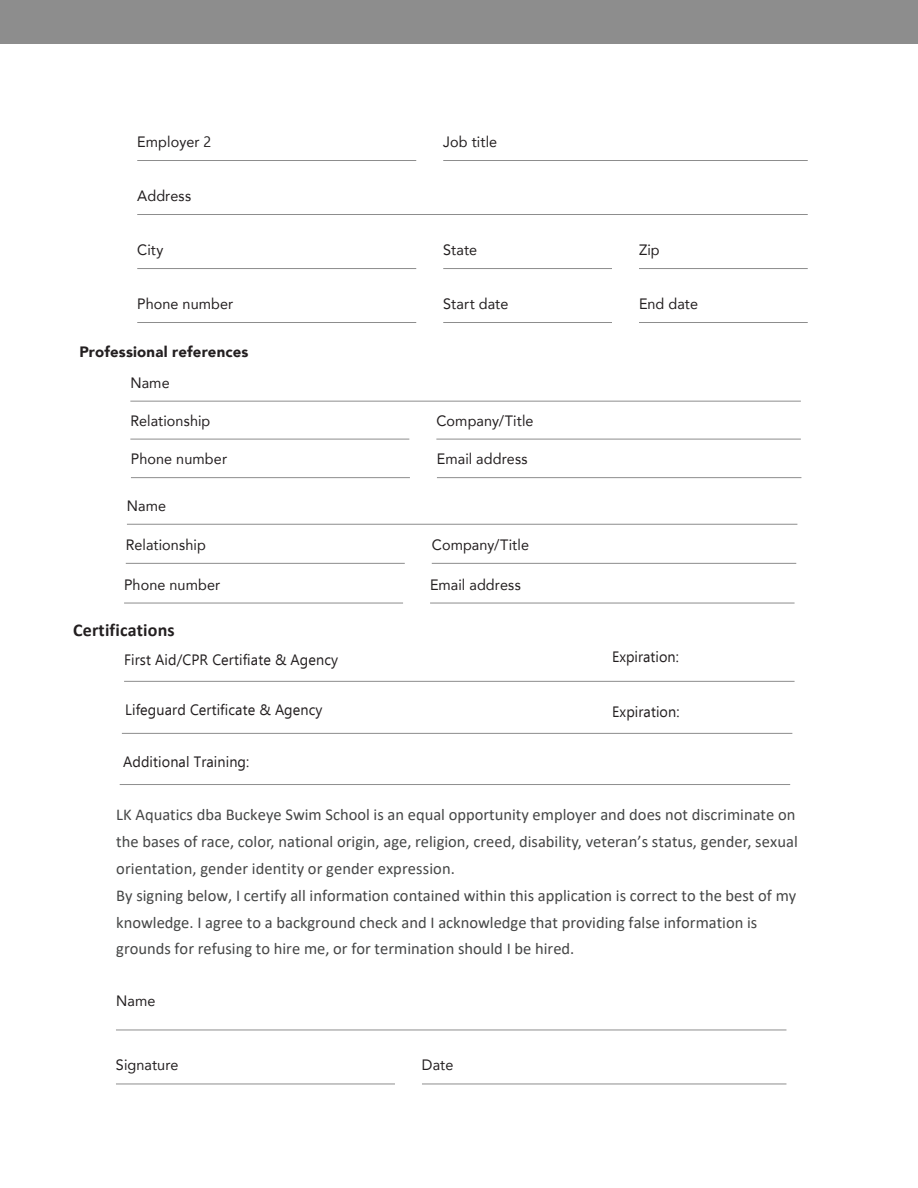
<style>
.page{position:relative;width:918px;height:1188px;background:#fff}
.page>*{position:absolute;margin:0;border:0;box-sizing:border-box;transform-origin:0 0}
.t1{font:700 18px "Calibri";letter-spacing:.01em;color:#231f20}
.t2{font:16.5px/26.7px "Calibri";color:#454646}
.t3{font:15px "Avenir";letter-spacing:.005em;color:#231f20;scale:.96 1}
.t4{font:15px "Ebrima";letter-spacing:.01em;color:#231f20;scale:.96 1}
.t5{font:900 15px "Avenir";letter-spacing:.01em;color:#231f20}
.s1{font-family:"Ebrima"}
</style>
<div class="page">
<hr style="left:137px;top:160px;width:279px;height:1px;background:#8d8d8d">
<hr style="left:137px;top:214px;width:671px;height:1px;background:#8d8d8d">
<hr style="left:443px;top:160px;width:365px;height:1px;background:#8d8d8d">
<hr style="left:137px;top:268px;width:279px;height:1px;background:#8d8d8d">
<hr style="left:137px;top:322px;width:279px;height:1px;background:#8d8d8d">
<hr style="left:443px;top:268px;width:169px;height:1px;background:#8d8d8d">
<hr style="left:443px;top:322px;width:169px;height:1px;background:#8d8d8d">
<hr style="left:639px;top:268px;width:169px;height:1px;background:#8d8d8d">
<hr style="left:639px;top:322px;width:169px;height:1px;background:#8d8d8d">
<div style="left:0;top:0;width:918px;height:43px;background:#8d8d8d"></div>
<hr style="left:130px;top:401px;width:671px;height:1px;background:#8d8d8d">
<hr style="left:127px;top:524px;width:670px;height:1px;background:#8d8d8d">
<hr style="left:130px;top:439px;width:279px;height:1px;background:#8d8d8d">
<hr style="left:126px;top:563px;width:279px;height:1px;background:#8d8d8d">
<hr style="left:131px;top:477px;width:279px;height:1px;background:#8d8d8d">
<hr style="left:124px;top:603px;width:279px;height:1px;background:#8d8d8d">
<hr style="left:436px;top:439px;width:365px;height:1px;background:#8d8d8d">
<hr style="left:432px;top:563px;width:364px;height:1px;background:#8d8d8d">
<hr style="left:437px;top:477px;width:364px;height:1px;background:#8d8d8d">
<hr style="left:430px;top:603px;width:365px;height:1px;background:#8d8d8d">
<hr style="left:116px;top:1030px;width:670px;height:1px;background:#8d8d8d">
<hr style="left:116px;top:1084px;width:279px;height:1px;background:#8d8d8d">
<hr style="left:422px;top:1084px;width:364px;height:1px;background:#8d8d8d">
<hr style="left:124px;top:681px;width:671px;height:1px;background:#8d8d8d">
<hr style="left:122px;top:733px;width:670px;height:1px;background:#8d8d8d">
<hr style="left:120px;top:784px;width:670px;height:1px;background:#8d8d8d">
<p class="t3" style="left:137px;top:130px;width:79px">Employer <span class="s1">2</span></p>
<p class="t3" style="left:137px;top:184px;width:58px">Address</p>
<p class="t3" style="left:137px;top:238px;width:29px">City</p>
<p class="t3" style="left:137px;top:292px;width:102px">Phone number</p>
<p class="t5" style="left:79px;top:339px;width:171px">Professional references</p>
<p class="t3" style="left:130px;top:370px;width:42px">Name</p>
<p class="t3" style="left:130px;top:408px;width:85px">Relationship</p>
<p class="t3" style="left:131px;top:447px;width:102px">Phone number</p>
<p class="t3" style="left:127px;top:493px;width:42px">Name</p>
<p class="t3" style="left:126px;top:533px;width:85px">Relationship</p>
<p class="t3" style="left:124px;top:572px;width:102px">Phone number</p>
<p class="t1" style="left:73px;top:617px;width:103px">Certifications</p>
<p class="t4" style="left:124px;top:648px;width:224px">First Aid/CPR Certifiate &amp; Agency</p>
<p class="t3" style="left:443px;top:130px;width:58px">Job title</p>
<p class="t3" style="left:443px;top:238px;width:37px">State</p>
<p class="t3" style="left:443px;top:292px;width:69px">Start date</p>
<p class="t3" style="left:436px;top:408px;width:103px">Company/Title</p>
<p class="t3" style="left:437px;top:447px;width:96px">Email address</p>
<p class="t3" style="left:432px;top:533px;width:103px">Company/Title</p>
<p class="t3" style="left:430px;top:572px;width:96px">Email address</p>
<p class="t3" style="left:639px;top:238px;width:23px">Zip</p>
<p class="t3" style="left:639px;top:292px;width:63px">End date</p>
<p class="t4" style="left:612px;top:646px;width:71px">Expiration:</p>
<p class="t4" style="left:125px;top:699px;width:207px">Lifeguard Certificate &amp; Agency</p>
<p class="t4" style="left:612px;top:701px;width:72px">Expiration:</p>
<p class="t4" style="left:123px;top:750px;width:133px">Additional Training:</p>
<p class="t2" style="left:116px;top:801px;width:683px">LK Aquatics dba Buckeye Swim School is an equal opportunity employer and does not discriminate on the bases of race, color, national origin, age, religion, creed, disability, veteran’s status, gender, sexual orientation, gender identity or gender expression.<br>By signing below, I certify all information contained within this application is correct to the best of my knowledge. I agree to a background check and I acknowledge that providing false information is grounds for refusing to hire me, or for termination should I be hired.</p>
<p class="t3" style="left:116px;top:989px;width:42px">Name</p>
<p class="t3" style="left:116px;top:1053px;width:67px">Signature</p>
<p class="t3" style="left:422px;top:1053px;width:34px">Date</p>
</div>
